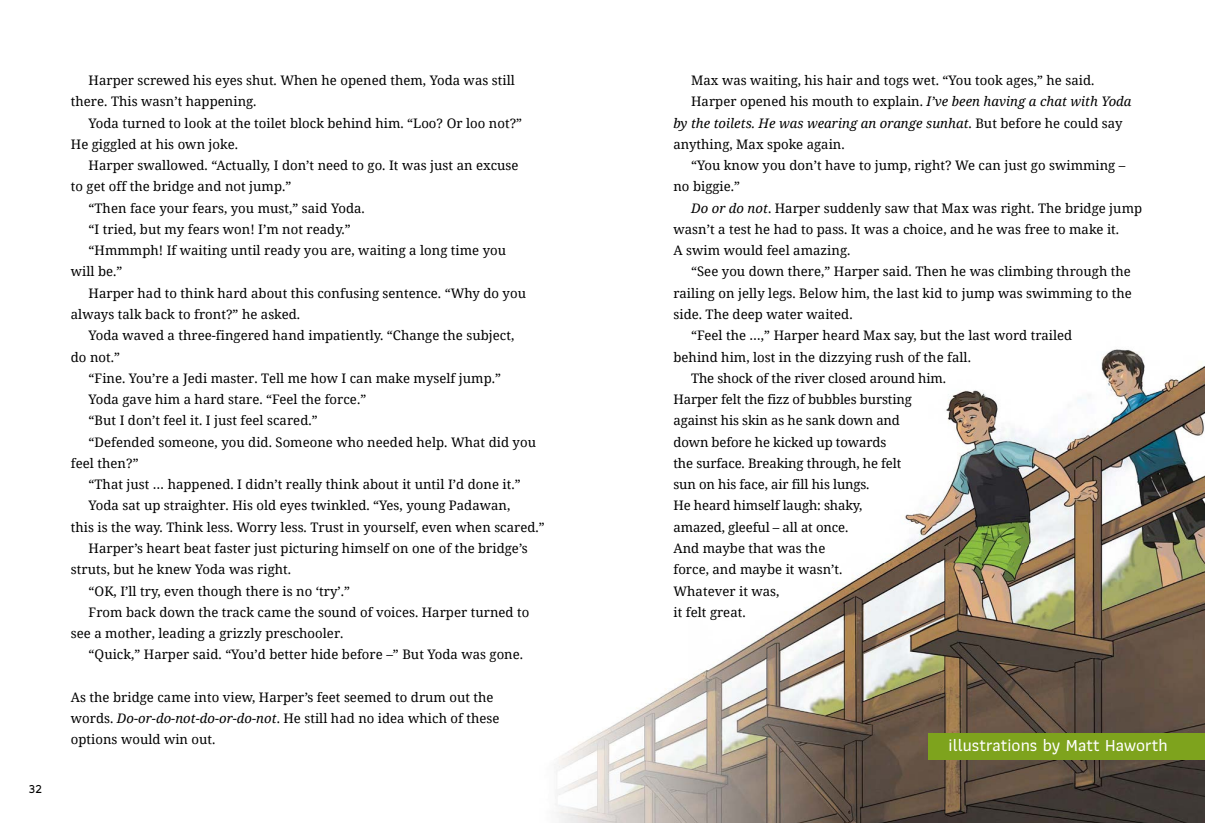
<style>
.page{position:relative;width:1205px;height:823px;background:#fff}
.page>*{position:absolute;margin:0;border:0;box-sizing:border-box;transform-origin:0 0}
.t1{font:500 17.5px "Athiti";letter-spacing:.005em;color:#fff}
.t2{font:13.12px/21.2px "Noto Serif";letter-spacing:.005em;color:#000}
.t3{font:italic 13.12px "Noto Serif";letter-spacing:.005em;color:#000}
.t4{font:11.25px "Aronui";color:#000}
.s1{font-style:italic}
.s2{font-style:normal}
</style>
<div class="page">
<img style="left:554px;top:349px;width:651px;height:473px">
<svg style="left:1127px;top:821px;width:78px;height:1px"></svg>
<div style="left:928px;top:732px;width:277px;height:27px;background:#7ea31d"></div>
<p class="t4" style="left:29px;top:781px;width:14px">32</p>
<p class="t2" style="left:71px;top:69px;width:445px;text-indent:18px">Harper screwed his eyes shut. When he opened them, Yoda was still there. This wasn’t happening.</p>
<p class="t2" style="left:71px;top:112px;width:453px;text-indent:18px">Yoda turned to look at the toilet block behind him. “Loo? Or loo not?”<br>He giggled at his own joke.</p>
<p class="t2" style="left:89px;top:154px;width:431px">Harper swallowed. “Actually, I don’t need to go. It was just an excuse</p>
<p class="t2" style="left:71px;top:175px;width:222px">to get off the bridge and not jump.”</p>
<p class="t2" style="left:89px;top:197px;width:278px">“Then face your fears, you must,” said Yoda.</p>
<p class="t2" style="left:89px;top:218px;width:264px">“I tried, but my fears won! I’m not ready.”</p>
<p class="t2" style="left:89px;top:239px;width:419px">“Hmmmph! If waiting until ready you are, waiting a long time you</p>
<p class="t2" style="left:71px;top:260px;width:53px">will be.”</p>
<p class="t2" style="left:89px;top:282px;width:439px">Harper had to think hard about this confusing sentence. “Why do you</p>
<p class="t2" style="left:71px;top:303px;width:231px">always talk back to front?” he asked.</p>
<p class="t2" style="left:89px;top:324px;width:427px">Yoda waved a three-fingered hand impatiently. “Change the subject,</p>
<p class="t2" style="left:71px;top:345px;width:51px">do not.”</p>
<p class="t2" style="left:89px;top:367px;width:414px">“Fine. You’re a Jedi master. Tell me how I can make myself jump.”</p>
<p class="t2" style="left:89px;top:388px;width:279px">Yoda gave him a hard stare. “Feel the force.”</p>
<p class="t2" style="left:89px;top:409px;width:231px">“But I don’t feel it. I just feel scared.”</p>
<p class="t2" style="left:89px;top:430px;width:449px">“Defended someone, you did. Someone who needed help. What did you</p>
<p class="t2" style="left:71px;top:452px;width:69px">feel then?”</p>
<p class="t2" style="left:89px;top:473px;width:433px">“That just … happened. I didn’t really think about it until I’d done it.”</p>
<p class="t2" style="left:89px;top:494px;width:423px">Yoda sat up straighter. His old eyes twinkled. “Yes, young Padawan,</p>
<p class="t2" style="left:71px;top:515px;width:475px">this is the way. Think less. Worry less. Trust in yourself, even when scared.”</p>
<p class="t2" style="left:89px;top:537px;width:440px">Harper’s heart beat faster just picturing himself on one of the bridge’s</p>
<p class="t2" style="left:71px;top:558px;width:222px">struts, but he knew Yoda was right.</p>
<p class="t2" style="left:89px;top:579px;width:263px">“OK, I’ll try, even though there is no ‘try’.”</p>
<p class="t2" style="left:89px;top:600px;width:442px">From back down the track came the sound of voices. Harper turned to</p>
<p class="t2" style="left:71px;top:622px;width:274px">see a mother, leading a grizzly preschooler.</p>
<p class="t2" style="left:89px;top:643px;width:436px">“Quick,” Harper said. “You’d better hide before –” But Yoda was gone.</p>
<p class="t2" style="left:71px;top:685px;width:430px">As the bridge came into view, Harper’s feet seemed to drum out the words. <span class="s1">Do-or-do-not-do-or-do-not</span>. He still had no idea which of these options would win out.</p>
<p class="t2" style="left:691px;top:69px;width:405px">Max was waiting, his hair and togs wet. “You took ages,” he said.</p>
<p class="t2" style="left:691px;top:90px;width:442px">Harper opened his mouth to explain. <span class="s1">I’ve been having a chat with Yoda</span></p>
<p class="t3" style="left:673px;top:114px;width:450px">by the toilets. He was wearing an orange sunhat<span class="s2">. But before he could say</span></p>
<p class="t2" style="left:673px;top:133px;width:173px">anything, Max spoke again.</p>
<p class="t2" style="left:691px;top:154px;width:436px">“You know you don’t have to jump, right? We can just go swimming –</p>
<p class="t2" style="left:673px;top:175px;width:68px">no biggie.”</p>
<p class="t2" style="left:691px;top:196px;width:452px"><span class="s1">Do or do not</span>. Harper suddenly saw that Max was right. The bridge jump</p>
<p class="t2" style="left:673px;top:218px;width:447px">wasn’t a test he had to pass. It was a choice, and he was free to make it.</p>
<p class="t2" style="left:673px;top:239px;width:178px">A swim would feel amazing.</p>
<p class="t2" style="left:691px;top:260px;width:441px">“See you down there,” Harper said. Then he was climbing through the</p>
<p class="t2" style="left:673px;top:281px;width:460px">railing on jelly legs. Below him, the last kid to jump was swimming to the</p>
<p class="t2" style="left:673px;top:303px;width:181px">side. The deep water waited.</p>
<p class="t2" style="left:691px;top:324px;width:383px">“Feel the …,” Harper heard Max say, but the last word trailed</p>
<p class="t2" style="left:673px;top:345px;width:299px">behind him, lost in the dizzying rush of the fall.</p>
<p class="t2" style="left:691px;top:366px;width:256px">The shock of the river closed around him.</p>
<p class="t2" style="left:673px;top:388px;width:240px">Harper felt the fizz of bubbles bursting</p>
<p class="t2" style="left:673px;top:409px;width:228px">against his skin as he sank down and</p>
<p class="t2" style="left:673px;top:430px;width:214px">down before he kicked up towards</p>
<p class="t2" style="left:673px;top:451px;width:229px">the surface. Breaking through, he felt</p>
<p class="t2" style="left:673px;top:473px;width:198px">sun on his face, air fill his lungs.</p>
<p class="t2" style="left:673px;top:494px;width:190px">He heard himself laugh: shaky,</p>
<p class="t2" style="left:673px;top:515px;width:176px">amazed, gleeful – all at once.</p>
<p class="t2" style="left:673px;top:536px;width:153px">And maybe that was the</p>
<p class="t2" style="left:673px;top:558px;width:171px">force, and maybe it wasn’t.</p>
<p class="t2" style="left:673px;top:579px;width:108px">Whatever it was,</p>
<p class="t2" style="left:673px;top:600px;width:74px">it felt great.</p>
<h1 class="t1" style="left:948px;top:731px;width:221px">illustrations by Matt Haworth</h1>
</div>
